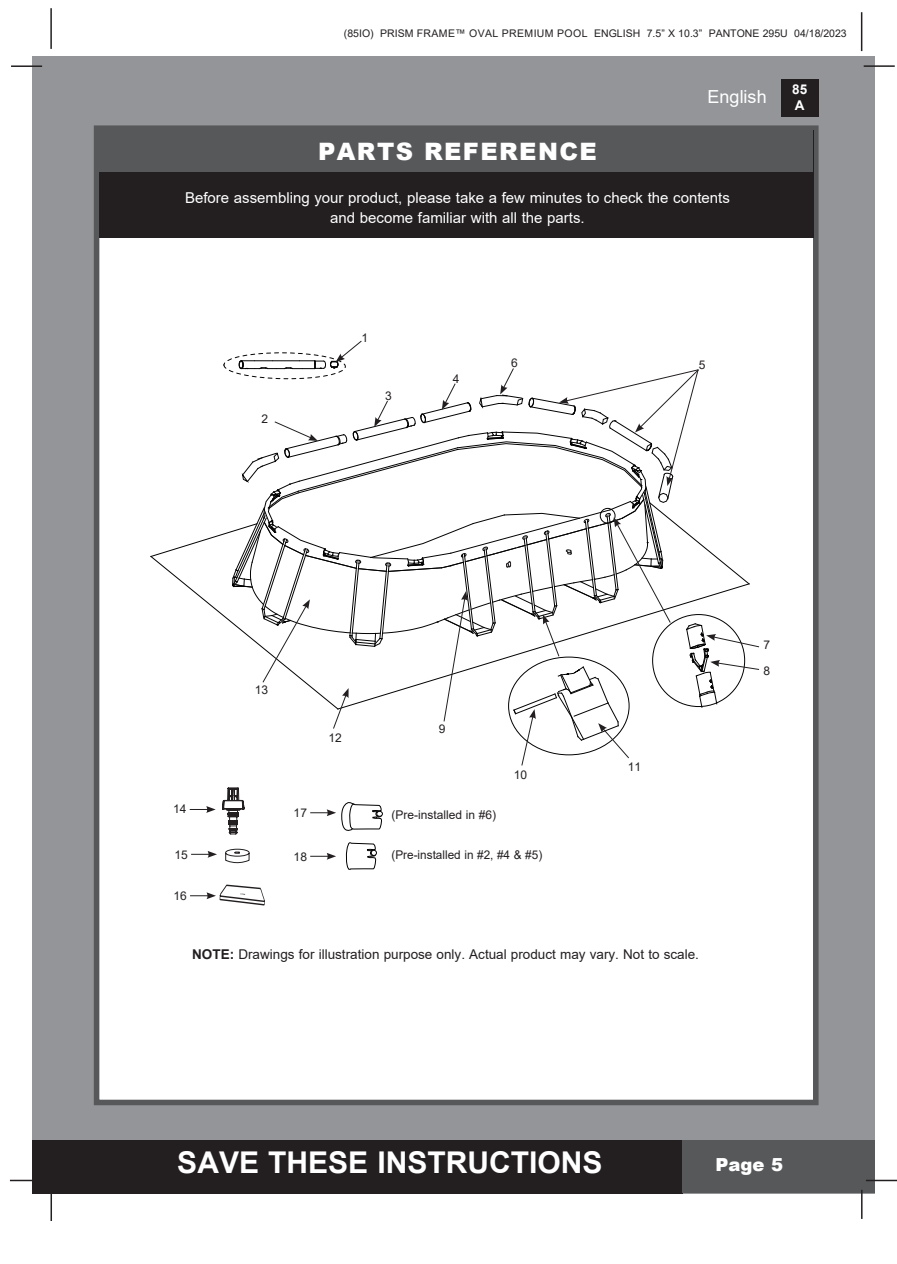
<style>
.page{position:relative;width:897px;height:1264px;background:#fff}
.page>*{position:absolute;margin:0;border:0;box-sizing:border-box;transform-origin:0 0}
.t1{font:700 30px "Arial";color:#fff}
.t2{font:900 24px "Arial";letter-spacing:.06em;color:#fff}
.t3{font:18px "Arial";color:#fff}
.t4{font:900 18px "Arial";color:#fff}
.t5{font:15px "Arial";color:#fff}
.t6{font:13.5px "Arial";color:#231f20}
.t7{font:700 13.5px/16.2px "Arial";color:#fff}
.t8{font:12px "Arial";color:#231f20}
.t9{font:10.5px "Arial";color:#231f20}
.s1{font-weight:700}
</style>
<div class="page">
<div style="left:33px;top:56px;width:842px;height:1137px;background:#939598"></div>
<div style="left:780px;top:79px;width:38px;height:38px;background:#231f20"></div>
<hr style="left:863px;top:65px;width:31px;height:2px;background:#231f20">
<hr style="left:50px;top:8px;width:2px;height:41px;background:#231f20">
<hr style="left:860px;top:12px;width:2px;height:39px;background:#231f20">
<div style="left:33px;top:1140px;width:650px;height:53px;background:#231f20"></div>
<div style="left:682px;top:1140px;width:193px;height:53px;background:#57585a"></div>
<hr style="left:865px;top:1179px;width:31px;height:2px;background:#231f20">
<hr style="left:860px;top:1189px;width:2px;height:30px;background:#231f20">
<hr style="left:50px;top:1190px;width:2px;height:31px;background:#231f20">
<hr style="left:10px;top:1179px;width:31px;height:2px;background:#231f20">
<hr style="left:11px;top:65px;width:31px;height:2px;background:#231f20">
<div style="left:94px;top:125px;width:724px;height:980px;background:#fff;border:6px solid #57585a"></div>
<div style="left:99px;top:130px;width:713px;height:43px;background:#57585a"></div>
<div style="left:99px;top:172px;width:714px;height:65px;background:#231f20"></div>
<svg style="left:222px;top:788px;width:22px;height:46px"></svg>
<svg style="left:190px;top:806px;width:26px;height:7px"></svg>
<svg style="left:190px;top:885px;width:74px;height:20px"></svg>
<svg style="left:191px;top:851px;width:26px;height:7px"></svg>
<svg style="left:225px;top:848px;width:24px;height:16px"></svg>
<svg style="left:345px;top:842px;width:31px;height:28px"></svg>
<svg style="left:310px;top:802px;width:72px;height:29px"></svg>
<svg style="left:310px;top:853px;width:26px;height:6px"></svg>
<svg style="left:150px;top:340px;width:609px;height:426px"></svg>
<p class="t9" style="left:344px;top:26px;width:504px">(85IO) PRISM FRAME™ OVAL PREMIUM POOL ENGLISH 7.5” X 10.3” PANTONE 295U 04/18/2023</p>
<p class="t3" style="left:707px;top:84px;width:61px">English</p>
<p class="t2" style="left:318px;top:134px;width:280px">PARTS REFERENCE</p>
<p class="t5" style="left:185px;top:188px;width:546px">Before assembling your product, please take a few minutes to check the contents</p>
<p class="t5" style="left:330px;top:207px;width:256px">and become familiar with all the parts.</p>
<p class="t7" style="left:792px;top:81px;width:17px">85<br>A</p>
<p class="t8" style="left:261px;top:411px;width:8px">2</p>
<p class="t8" style="left:361px;top:330px;width:8px">1</p>
<p class="t8" style="left:385px;top:387px;width:8px">3</p>
<p class="t8" style="left:453px;top:370px;width:8px">4</p>
<p class="t8" style="left:511px;top:355px;width:8px">6</p>
<p class="t8" style="left:698px;top:357px;width:8px">5</p>
<p class="t8" style="left:173px;top:800px;width:15px">14</p>
<p class="t8" style="left:174px;top:846px;width:15px">15</p>
<p class="t8" style="left:173px;top:888px;width:15px">16</p>
<p class="t8" style="left:255px;top:682px;width:15px">13</p>
<p class="t8" style="left:328px;top:729px;width:15px">12</p>
<p class="t8" style="left:293px;top:805px;width:15px">17</p>
<p class="t8" style="left:293px;top:848px;width:15px">18</p>
<p class="t8" style="left:438px;top:720px;width:8px">9</p>
<p class="t8" style="left:513px;top:766px;width:15px">10</p>
<p class="t8" style="left:391px;top:806px;width:106px">(Pre-installed in #6)</p>
<p class="t8" style="left:391px;top:846px;width:152px">(Pre-installed in #2, #4 &amp; #5)</p>
<p class="t8" style="left:627px;top:759px;width:15px">11</p>
<p class="t6" style="left:192px;top:944px;width:508px"><span class="s1">NOTE:</span> Drawings for illustration purpose only. Actual product may vary. Not to scale.</p>
<p class="t8" style="left:763px;top:636px;width:8px">7</p>
<p class="t8" style="left:763px;top:663px;width:8px">8</p>
<h1 class="t1" style="left:177px;top:1141px;width:427px">SAVE THESE INSTRUCTIONS</h1>
<p class="t4" style="left:715px;top:1151px;width:69px">Page 5</p>
</div>
